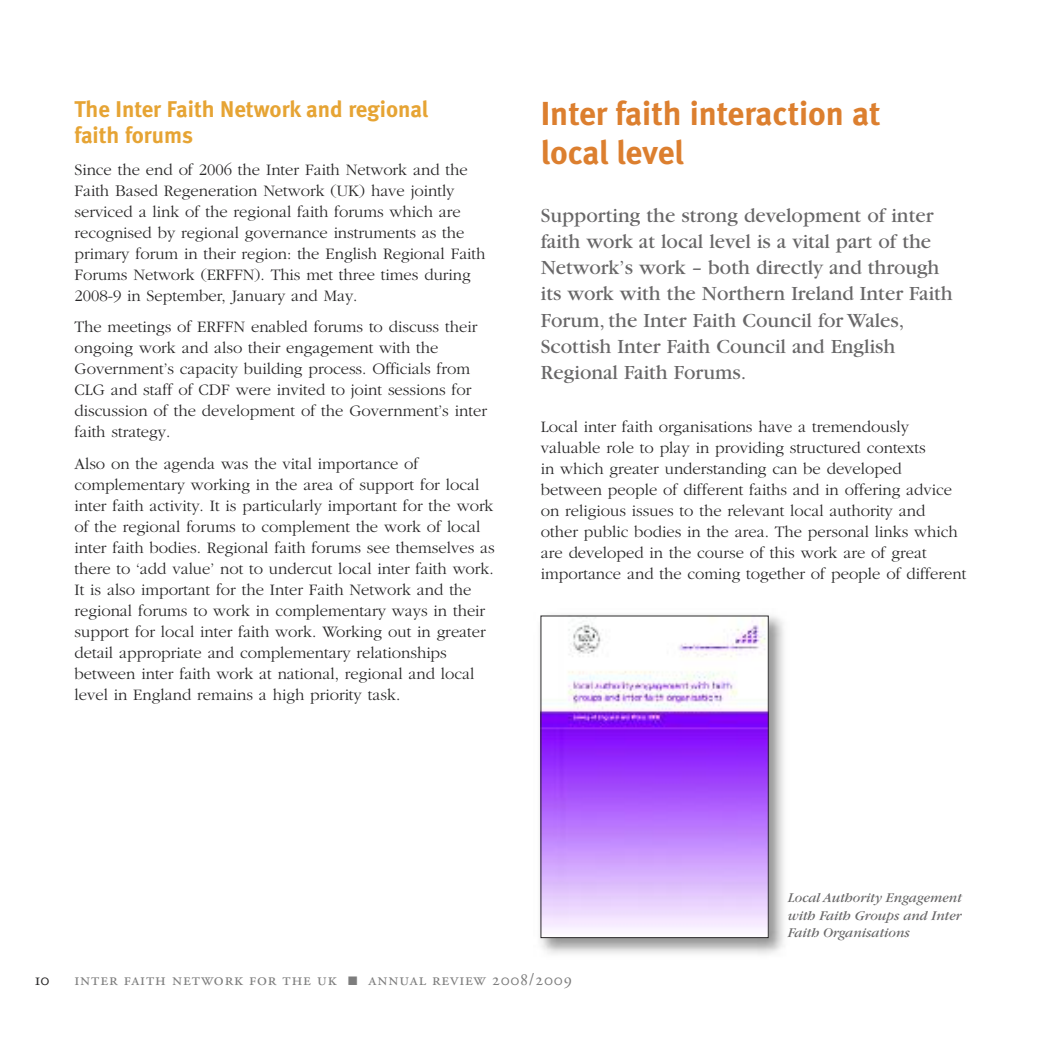
<style>
.page{position:relative;width:1042px;height:1042px;background:#fff}
.page>*{position:absolute;margin:0;border:0;box-sizing:border-box;transform-origin:0 0}
.t1{font:700 33.25px/38.5px "Meta";color:#dc7f2f}
.t2{font:700 22.75px/26.2px "Meta";color:#e6a434}
.t3{font:21px/26.2px "Garamond";color:#686768}
.t4{font:17.5px "Adobe Garamond Regular SC";letter-spacing:.05em;color:#7d7d7d}
.t5{font:17.5px "Adobe Garamond Regular SC";color:#272627}
.t6{font:300 16.62px/21px "Garamond";color:#272627}
.t7{font:italic 14px/17.5px "Garamond";color:#686768;text-align:justify}
</style>
<div class="page">
<img style="left:540px;top:614px;width:244px;height:340px">
<img style="left:543px;top:618px;width:223px;height:317px">
<h2 class="t2" style="left:74px;top:98px;width:355px">The Inter Faith Network and regional faith forums</h2>
<p class="t6" style="left:74px;top:159px;width:413px">Since the end of 2006 the Inter Faith Network and the Faith Based Regeneration Network (UK) have jointly serviced a link of the regional faith forums which are recognised by regional governance instruments as the primary forum in their region: the English Regional Faith Forums Network (ERFFN). This met three times during 2008-9 in September, January and May.</p>
<p class="t6" style="left:74px;top:316px;width:414px">The meetings of ERFFN enabled forums to discuss their ongoing work and also their engagement with the Government’s capacity building process. Officials from CLG and staff of CDF were invited to joint sessions for discussion of the development of the Government’s inter faith strategy.</p>
<p class="t6" style="left:74px;top:453px;width:422px">Also on the agenda was the vital importance of complementary working in the area of support for local inter faith activity. It is particularly important for the work of the regional forums to complement the work of local inter faith bodies. Regional faith forums see themselves as there to ‘add value’ not to undercut local inter faith work.<br>It is also important for the Inter Faith Network and the regional forums to work in complementary ways in their support for local inter faith work. Working out in greater detail appropriate and complementary relationships between inter faith work at national, regional and local level in England remains a high priority task.</p>
<h1 class="t1" style="left:541px;top:97px;width:341px">Inter faith interaction at local level</h1>
<p class="t3" style="left:541px;top:204px;width:413px">Supporting the strong development of inter faith work at local level is a vital part of the Network’s work – both directly and through its work with the Northern Ireland Inter Faith Forum, the Inter Faith Council for Wales, Scottish Inter Faith Council and English Regional Faith Forums.</p>
<p class="t6" style="left:541px;top:415px;width:427px">Local inter faith organisations have a tremendously valuable role to play in providing structured contexts<br>in which greater understanding can be developed between people of different faiths and in offering advice on religious issues to the relevant local authority and other public bodies in the area. The personal links which are developed in the course of this work are of great importance and the coming together of people of different</p>
<p class="t7" style="left:788px;top:890px;width:176px">Local Authority Engagement with Faith Groups and Inter Faith Organisations</p>
<p class="t5" style="left:35px;top:972px;width:16px">10</p>
<p class="t4" style="left:74px;top:972px;width:499px">inter faith network for the uk ■ annual review 2008/2009</p>
</div>
